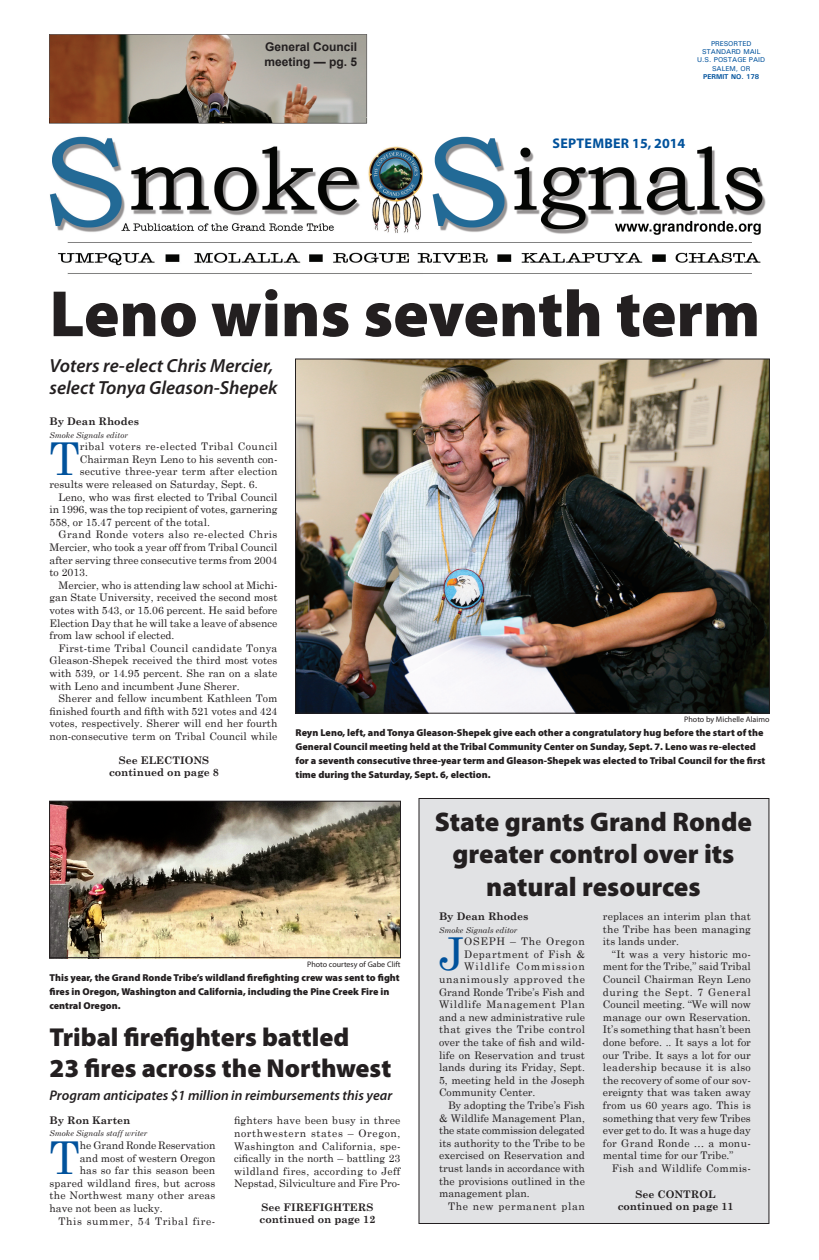
<style>
.page{position:relative;width:819px;height:1260px;background:#fff}
.page>*{position:absolute;margin:0;border:0;box-sizing:border-box;transform-origin:0 0}
.t1{font:900 66px "Myriad Pro";color:#231f20}
.t2{font:45.4px "Century Schoolbook";color:#01529c}
.t3{font:900 27px/32.4px "Myriad Pro";color:#231f20;text-align:center}
.t4{font:900 26px/31.2px "Myriad Pro";color:#231f20}
.t5{font:italic 600 19px/22.8px "Myriad Pro";color:#231f20}
.t6{font:italic 600 14px "Myriad Pro";color:#231f20}
.t7{font:700 14px "Myriad Pro";letter-spacing:.02em;color:#01529c}
.t8{font:700 12px/14.4px "Arial";color:#231f20}
.t9{font:10.5px/12.6px "Century Schoolbook";color:#231f20;text-align:justify}
.t10{font:700 10.5px/12.6px "Century Schoolbook";color:#231f20;text-align:center}
.t11{font:10.5px "Century Schoolbook";letter-spacing:.04em;color:#231f20}
.t12{font:10.5px "Century Schoolbook";letter-spacing:.055em;color:#231f20}
.t13{font:10.5px "Century Schoolbook";letter-spacing:.025em;color:#231f20}
.t14{font:10.5px "Century Schoolbook";letter-spacing:.06em;color:#231f20}
.t15{font:10.5px "Century Schoolbook";letter-spacing:.02em;color:#231f20}
.t16{font:10.5px "Century Schoolbook";letter-spacing:.1em;color:#231f20}
.t17{font:10.5px "Century Schoolbook";letter-spacing:.065em;color:#231f20}
.t18{font:900 10px/14px "Myriad Pro";color:#231f20}
.t19{font:italic 8px "Century Schoolbook";color:#231f20}
.t20{font:8px "Myriad Pro";color:#231f20}
.t21{font:7px/8.4px "Univers";color:#01529c;text-align:center}
.t22{font:700 7px "Univers";color:#01529c}
</style>
<div class="page">
<svg style="left:49px;top:34px;width:318px;height:84px;background:#977f6e"></svg>
<div style="left:419px;top:798px;width:350px;height:425px;background:#e1e2e4"></div>
<div style="left:419px;top:798px;width:350px;height:426px;border:1px solid #231f20"></div>
<img style="left:49px;top:118px;width:717px;height:156px">
<img style="left:49px;top:118px;width:318px;height:5px">
<svg style="left:550px;top:136px;width:137px;height:17px"></svg>
<img style="left:297px;top:361px;width:471px;height:351px">
<img style="left:51px;top:803px;width:348px;height:153px">
<div style="left:49px;top:801px;width:352px;height:157px;border:1px solid #231f20"></div>
<p class="t8" style="left:265px;top:41px;width:94px">General Council meeting — pg. 5</p>
<p class="t21" style="left:697px;top:39px;width:70px">PRESORTED<br>STANDARD MAIL<br>U.S. POSTAGE PAID<br>SALEM, OR</p>
<p class="t22" style="left:703px;top:73px;width:57px">PERMIT NO. 178</p>
<h3 class="t7" style="left:553px;top:138px;width:134px">SEPTEMBER 15, 2014</h3>
<h1 class="t1" style="left:50px;top:289px;width:712px">Leno wins seventh term</h1>
<h3 class="t5" style="left:50px;top:355px;width:229px">Voters re-elect Chris Mercier, select Tonya Gleason-Shepek</h3>
<p class="t10" style="left:50px;top:416px;width:91px">By Dean Rhodes</p>
<p class="t19" style="left:50px;top:432px;width:80px">Smoke Signals editor</p>
<h2 class="t2" style="left:50px;top:442px;width:32px">T</h2>
<p class="t11" style="left:80px;top:442px;width:199px">ribal voters re-elected Tribal Council</p>
<p class="t9" style="left:80px;top:454px;width:199px">Chairman Reyn Leno to his seventh con-</p>
<p class="t15" style="left:80px;top:468px;width:199px">secutive three-year term after election</p>
<p class="t9" style="left:50px;top:479px;width:210px">results were released on Saturday, Sept. 6.</p>
<p class="t9" style="left:59px;top:490px;width:220px">Leno, who was first elected to Tribal Council</p>
<p class="t9" style="left:50px;top:504px;width:229px">in 1996, was the top recipient of votes, garnering</p>
<p class="t9" style="left:50px;top:517px;width:162px">558, or 15.47 percent of the total.</p>
<p class="t11" style="left:59px;top:531px;width:220px">Grand Ronde voters also re-elected Chris</p>
<p class="t9" style="left:50px;top:542px;width:229px">Mercier, who took a year off from Tribal Council</p>
<p class="t9" style="left:50px;top:554px;width:229px">after serving three consecutive terms from 2004</p>
<p class="t9" style="left:50px;top:567px;width:40px">to 2013.</p>
<p class="t9" style="left:59px;top:580px;width:221px">Mercier, who is attending law school at Michi-</p>
<p class="t9" style="left:50px;top:592px;width:229px">gan State University, received the second most</p>
<p class="t9" style="left:50px;top:605px;width:229px">votes with 543, or 15.06 percent. He said before</p>
<p class="t9" style="left:50px;top:617px;width:229px">Election Day that he will take a leave of absence</p>
<p class="t9" style="left:50px;top:630px;width:127px">from law school if elected.</p>
<p class="t13" style="left:59px;top:644px;width:220px">First-time Tribal Council candidate Tonya</p>
<p class="t9" style="left:50px;top:655px;width:229px">Gleason-Shepek received the third most votes</p>
<p class="t9" style="left:50px;top:668px;width:229px">with 539, or 14.95 percent. She ran on a slate</p>
<p class="t9" style="left:50px;top:680px;width:192px">with Leno and incumbent June Sherer.</p>
<p class="t9" style="left:59px;top:693px;width:221px">Sherer and fellow incumbent Kathleen Tom</p>
<p class="t9" style="left:50px;top:704px;width:229px">finished fourth and fifth with 521 votes and 424</p>
<p class="t9" style="left:50px;top:718px;width:229px">votes, respectively. Sherer will end her fourth</p>
<p class="t9" style="left:50px;top:731px;width:229px">non-consecutive term on Tribal Council while</p>
<p class="t20" style="left:684px;top:716px;width:87px">Photo by Michelle Alaimo</p>
<p class="t18" style="left:296px;top:727px;width:471px">Reyn Leno, left, and Tonya Gleason-Shepek give each other a congratulatory hug before the start of the General Council meeting held at the Tribal Community Center on Sunday, Sept. 7. Leno was re-elected for a seventh consecutive three-year term and Gleason-Shepek was elected to Tribal Council for the first time during the Saturday, Sept. 6, election.</p>
<h3 class="t3" style="left:435px;top:808px;width:319px">State grants Grand Ronde greater control over its natural resources</h3>
<p class="t10" style="left:439px;top:911px;width:91px">By Dean Rhodes</p>
<p class="t19" style="left:439px;top:927px;width:80px">Smoke Signals editor</p>
<h2 class="t2" style="left:439px;top:937px;width:27px">J</h2>
<p class="t17" style="left:464px;top:937px;width:122px">OSEPH – The Oregon</p>
<p class="t10" style="left:109px;top:755px;width:111px">See ELECTIONS continued on page 8</p>
<p class="t9" style="left:603px;top:911px;width:149px">replaces an interim plan that the Tribe has been managing its lands under.</p>
<p class="t9" style="left:603px;top:949px;width:149px;text-indent:9px">“It was a very historic mo&shy;ment for the Tribe,” said Tribal Council Chairman Reyn Leno during the Sept. 7 General Council meeting. “We will now manage our own Reservation.<br>It’s something that hasn’t been done before. .. It says a lot for our Tribe. It says a lot for our leadership because it is also the recovery of some of our sov&shy;ereignty that was taken away from us 60 years ago. This is something that very few Tribes ever get to do. It was a huge day for Grand Ronde … a monu&shy;mental time for our Tribe.”</p>
<p class="t13" style="left:612px;top:1164px;width:140px">Fish and Wildlife Commis-</p>
<p class="t10" style="left:618px;top:1189px;width:117px">See CONTROL continued on page 11</p>
<p class="t14" style="left:464px;top:950px;width:122px">Department of Fish &amp;</p>
<p class="t16" style="left:464px;top:963px;width:122px">Wildlife Commission</p>
<p class="t14" style="left:439px;top:975px;width:147px">unanimously approved the</p>
<p class="t9" style="left:439px;top:986px;width:147px">Grand Ronde Tribe’s Fish and</p>
<p class="t12" style="left:439px;top:1000px;width:147px">Wildlife Management Plan</p>
<p class="t9" style="left:439px;top:1012px;width:147px">and a new administrative rule</p>
<p class="t11" style="left:439px;top:1026px;width:147px">that gives the Tribe control</p>
<p class="t9" style="left:439px;top:1035px;width:147px">over the take of fish and wild-</p>
<p class="t9" style="left:439px;top:1049px;width:147px">life on Reservation and trust</p>
<p class="t9" style="left:439px;top:1062px;width:147px">lands during its Friday, Sept.</p>
<p class="t9" style="left:439px;top:1075px;width:147px">5, meeting held in the Joseph</p>
<p class="t9" style="left:439px;top:1087px;width:98px">Community Center.</p>
<p class="t9" style="left:448px;top:1100px;width:138px">By adopting the Tribe’s Fish</p>
<p class="t9" style="left:439px;top:1112px;width:147px">&amp; Wildlife Management Plan,</p>
<p class="t9" style="left:439px;top:1125px;width:147px">the state commission delegated</p>
<p class="t9" style="left:439px;top:1138px;width:147px">its authority to the Tribe to be</p>
<p class="t9" style="left:439px;top:1150px;width:147px">exercised on Reservation and</p>
<p class="t9" style="left:439px;top:1163px;width:147px">trust lands in accordance with</p>
<p class="t9" style="left:439px;top:1175px;width:147px">the provisions outlined in the</p>
<p class="t9" style="left:439px;top:1188px;width:92px">management plan.</p>
<p class="t12" style="left:448px;top:1202px;width:138px">The new permanent plan</p>
<p class="t20" style="left:307px;top:961px;width:95px">Photo courtesy of Gabe Clift</p>
<p class="t18" style="left:50px;top:971px;width:352px">This year, the Grand Ronde Tribe’s wildland firefighting crew was sent to fight fires in Oregon, Washington and California, including the Pine Creek Fire in central Oregon.</p>
<h3 class="t4" style="left:50px;top:1023px;width:343px">Tribal firefighters battled<br>23 fires across the Northwest</h3>
<h3 class="t6" style="left:50px;top:1090px;width:344px">Program anticipates $1 million in reimbursements this year</h3>
<p class="t9" style="left:234px;top:1113px;width:168px">fighters have been busy in three northwestern states – Oregon, Washington and California, spe&shy;cifically in the north – battling 23 wildland fires, according to Jeff Nepstad, Silviculture and Fire Pro-</p>
<p class="t10" style="left:50px;top:1115px;width:82px">By Ron Karten</p>
<p class="t19" style="left:50px;top:1130px;width:99px">Smoke Signals staff writer</p>
<h2 class="t2" style="left:50px;top:1140px;width:32px">T</h2>
<p class="t9" style="left:80px;top:1140px;width:137px">he Grand Ronde Reservation</p>
<p class="t9" style="left:80px;top:1152px;width:137px">and most of western Oregon</p>
<p class="t9" style="left:80px;top:1165px;width:137px">has so far this season been</p>
<p class="t9" style="left:50px;top:1176px;width:167px">spared wildland fires, but across</p>
<p class="t9" style="left:50px;top:1190px;width:167px">the Northwest many other areas</p>
<p class="t9" style="left:50px;top:1203px;width:115px">have not been as lucky.</p>
<p class="t12" style="left:59px;top:1217px;width:158px">This summer, 54 Tribal fire-</p>
<p class="t10" style="left:260px;top:1201px;width:117px;text-align:left">See FIREFIGHTERS continued on page 12</p>
</div>
